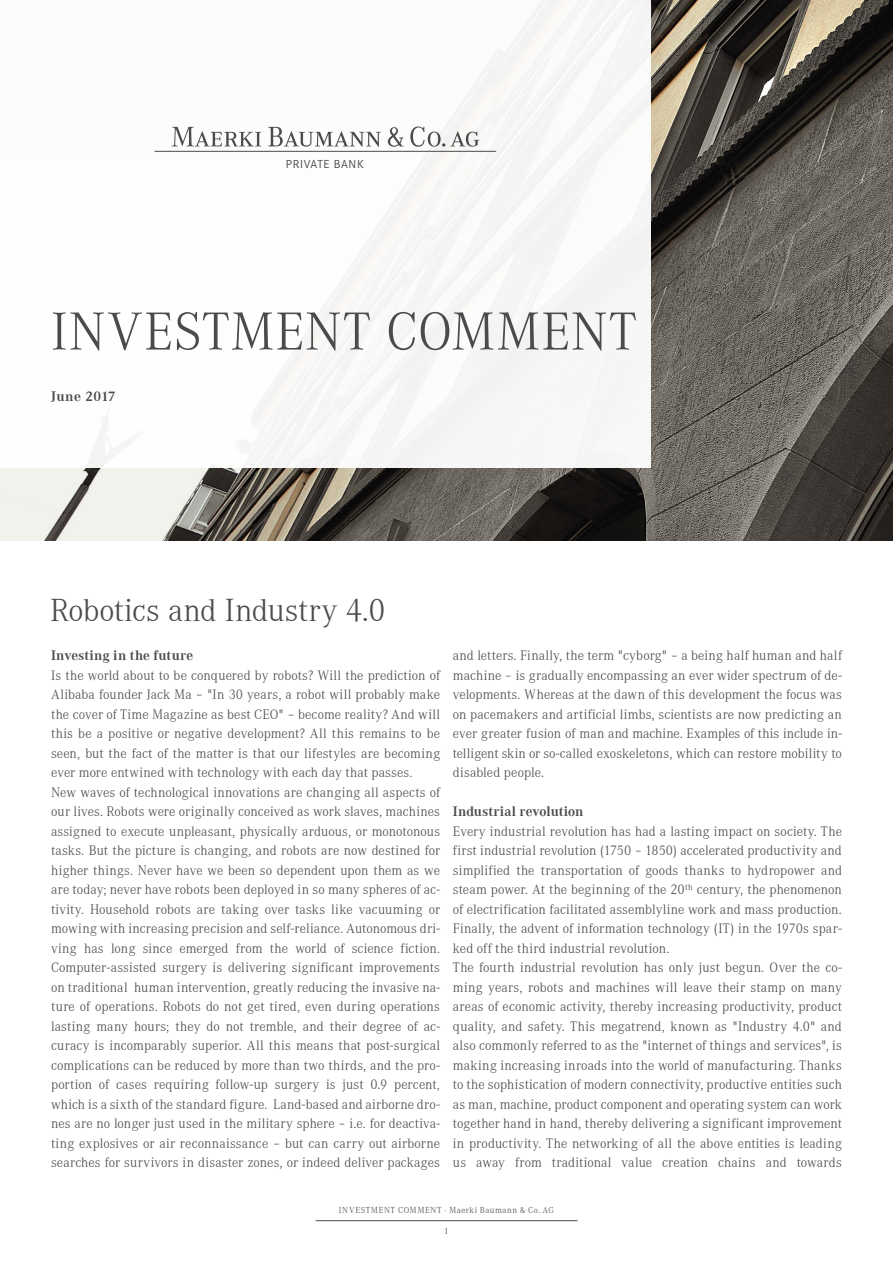
<style>
.page{position:relative;width:893px;height:1263px;background:#fff}
.page>*{position:absolute;margin:0;border:0;box-sizing:border-box;transform-origin:0 0}
.t1{font:300 55.5px "Corporate A";letter-spacing:.02em;color:#4b4b4b}
.t2{font:300 33px "Corporate A";letter-spacing:-.01em;color:#4b4b4b}
.t3{font:300 14.25px/19.5px "Corporate A";letter-spacing:.01em;color:#4b4b4b}
.t4{font:700 14.25px "Corporate A";letter-spacing:.005em;color:#4b4b4b}
.t5{font:700 14.25px "Corporate A";letter-spacing:.03em;color:#4b4b4b}
.t6{font:12px "Corporate S";letter-spacing:.055em;color:#4b4b4b}
.t7{font:300 9px "Corporate A";letter-spacing:.06em;color:#4b4b4b}
</style>
<div class="page">
<img style="left:0;top:0;width:893px;height:540px">
<div style="left:0;top:0;width:651px;height:468px;background:#fff"></div>
<hr style="left:154px;top:151px;width:342px;height:1px;background:#4b4b4b">
<svg style="left:172px;top:127px;width:89px;height:19px"></svg>
<svg style="left:268px;top:127px;width:113px;height:20px"></svg>
<svg style="left:388px;top:127px;width:16px;height:20px"></svg>
<svg style="left:410px;top:127px;width:69px;height:20px"></svg>
<hr style="left:316px;top:1220px;width:261px;height:1px;background:#4b4b4b">
<p class="t6" style="left:286px;top:158px;width:80px">PRIVATE BANK</p>
<h1 class="t1" style="left:51px;top:301px;width:587px">INVESTMENT COMMENT</h1>
<p class="t5" style="left:51px;top:388px;width:66px">June 2017</p>
<h2 class="t2" style="left:50px;top:592px;width:337px">Robotics and Industry 4.0</h2>
<p class="t4" style="left:51px;top:648px;width:144px">Investing in the future</p>
<p class="t3" style="left:51px;top:666px;width:391px">Is the world about to be conquered by robots? Will the prediction of Alibaba founder Jack Ma – "In 30 years, a robot will probably make the cover of Time Magazine as best CEO" – become reality? And will this be a positive or negative development? All this remains to be seen, but the fact of the matter is that our lifestyles are becoming ever more entwined with technology with each day that passes.<br>New waves of technological innovations are changing all aspects of our lives. Robots were originally conceived as work slaves, machines assigned to execute unpleasant, physically arduous, or monotonous tasks. But the picture is changing, and robots are now destined for higher things. Never have we been so dependent upon them as we are today; never have robots been deployed in so many spheres of ac&shy;tivity. Household robots are taking over tasks like vacuuming or mowing with increasing precision and self-reliance. Autonomous dri&shy;ving has long since emerged from the world of science fiction.<br>Computer-assisted surgery is delivering significant improvements on traditional human intervention, greatly reducing the invasive na&shy;ture of operations. Robots do not get tired, even during operations lasting many hours; they do not tremble, and their degree of ac&shy;curacy is incomparably superior. All this means that post-surgical complications can be reduced by more than two thirds, and the pro&shy;portion of cases requiring follow-up surgery is just 0.9 percent, which is a sixth of the standard figure. Land-based and airborne dro&shy;nes are no longer just used in the military sphere – i.e. for deactiva&shy;ting explosives or air reconnaissance – but can carry out airborne searches for survivors in disaster zones, or indeed deliver packages</p>
<p class="t3" style="left:453px;top:646px;width:391px;text-align:justify">and letters. Finally, the term "cyborg" – a being half human and half machine – is gradually encompassing an ever wider spectrum of de&shy;velopments. Whereas at the dawn of this development the focus was on pacemakers and artificial limbs, scientists are now predicting an ever greater fusion of man and machine. Examples of this include in&shy;telligent skin or so-called exoskeletons, which can restore mobility to disabled people.</p>
<p class="t4" style="left:453px;top:804px;width:132px">Industrial revolution</p>
<p class="t3" style="left:453px;top:822px;width:391px">Every industrial revolution has had a lasting impact on society. The first industrial revolution (1750 – 1850) accelerated productivity and simplified the transportation of goods thanks to hydropower and steam power. At the beginning of the 20<sup>th</sup> century, the phenomenon of electrification facilitated assemblyline work and mass production.<br>Finally, the advent of information technology (IT) in the 1970s spar&shy;ked off the third industrial revolution.<br>The fourth industrial revolution has only just begun. Over the co&shy;ming years, robots and machines will leave their stamp on many areas of economic activity, thereby increasing productivity, product quality, and safety. This megatrend, known as "Industry 4.0" and also commonly referred to as the "internet of things and services", is making increasing inroads into the world of manufacturing. Thanks to the sophistication of modern connectivity, productive entities such as man, machine, product component and operating system can work together hand in hand, thereby delivering a significant improvement in productivity. The networking of all the above entities is leading us away from traditional value creation chains and towards</p>
<p class="t7" style="left:339px;top:1205px;width:217px">INVESTMENT COMMENT · Maerki Baumann &amp; Co. AG</p>
<p class="t7" style="left:444px;top:1226px;width:6px">1</p>
</div>
